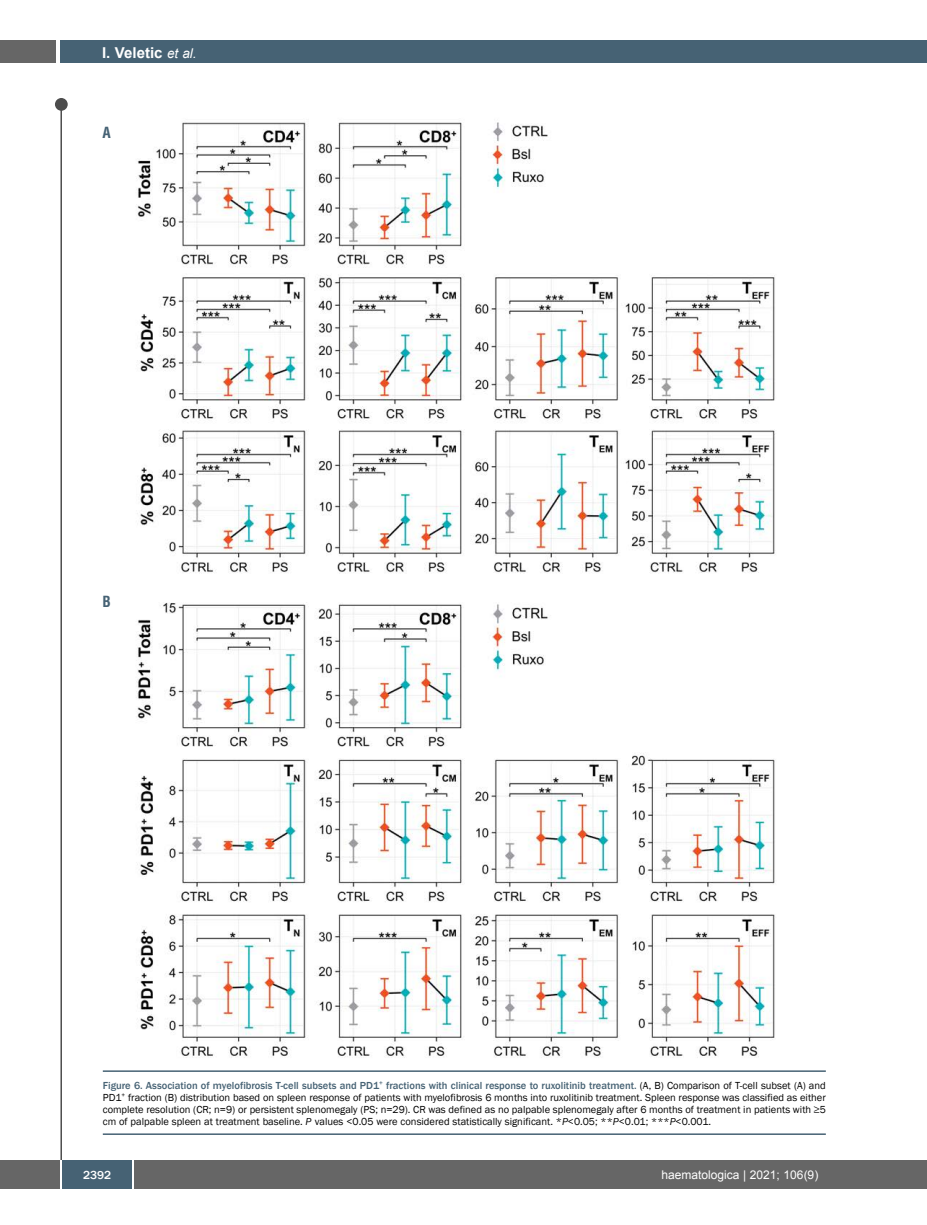
<style>
.page{position:relative;width:927px;height:1225px;background:#fff}
.page>*{position:absolute;margin:0;border:0;box-sizing:border-box;transform-origin:0 0}
.t1{font:700 15px "Arial";color:#fff}
.t2{font:700 condensed 15px "Helvetica";color:#466274}
.t3{font:12px "Arial";color:#fff}
.t4{font:500 12px "Franklin Gothic";color:#fff}
.t5{font:10.5px/12px "Franklin Gothic";color:#000;text-align:justify}
.s1{font-weight:400;font-style:italic;font-size:13.5px}
.s2{font-weight:500;color:#466274}
.s3{font-style:italic}
</style>
<div class="page">
<div style="left:911px;top:40px;width:16px;height:22px;background:#466274"></div>
<div style="left:910px;top:1160px;width:17px;height:28px;background:#666"></div>
<div style="left:55px;top:98px;width:13px;height:13px;background:#4d4d4d;border-radius:50%"></div>
<hr style="left:60px;top:101px;width:2px;height:1061px;background:#4d4d4d">
<div style="left:60px;top:40px;width:852px;height:22px;background:#466274"></div>
<div style="left:0;top:40px;width:56px;height:22px;background:#666"></div>
<div style="left:0;top:1160px;width:911px;height:28px;background:#666"></div>
<div style="left:62px;top:1160px;width:71px;height:28px;background:#466274"></div>
<hr style="left:60px;top:1160px;width:2px;height:28px;background:#fff">
<svg style="left:133px;top:1160px;width:1px;height:28px"></svg>
<img style="left:102px;top:122px;width:673px;height:950px">
<hr style="left:103px;top:1070px;width:723px;height:2px;background:#466274">
<hr style="left:103px;top:1133px;width:723px;height:2px;background:#466274">
<h1 class="t1" style="left:102px;top:44px;width:96px">I. Veletic <span class="s1">et al.</span></h1>
<h1 class="t2" style="left:102px;top:127px;width:10px">A</h1>
<h1 class="t2" style="left:102px;top:596px;width:10px">B</h1>
<p class="t5" style="left:103px;top:1079px;width:725px"><span class="s2">Figure 6. Association of myelofibrosis T-cell subsets and PD1</span><sup>+</sup> <span class="s2">fractions with clinical response to ruxolitinib treatment.</span> (A, B) Comparison of T-cell subset (A) and PD1<sup>+</sup> fraction (B) distribution based on spleen response of patients with myelofibrosis 6 months into ruxolitinib treatment. Spleen response was classified as either complete resolution (CR; n=9) or persistent splenomegaly (PS; n=29). CR was defined as no palpable splenomegaly after 6 months of treatment in patients with ≥5 cm of palpable spleen at treatment baseline. <span class="s3">P</span> values &lt;0.05 were considered statistically significant. *<span class="s3">P</span>&lt;0.05; **<span class="s3">P</span>&lt;0.01; ***<span class="s3">P</span>&lt;0.001.</p>
<p class="t4" style="left:83px;top:1167px;width:30px">2392</p>
<p class="t3" style="left:661px;top:1168px;width:158px">haematologica | 2021; 106(9)</p>
</div>
